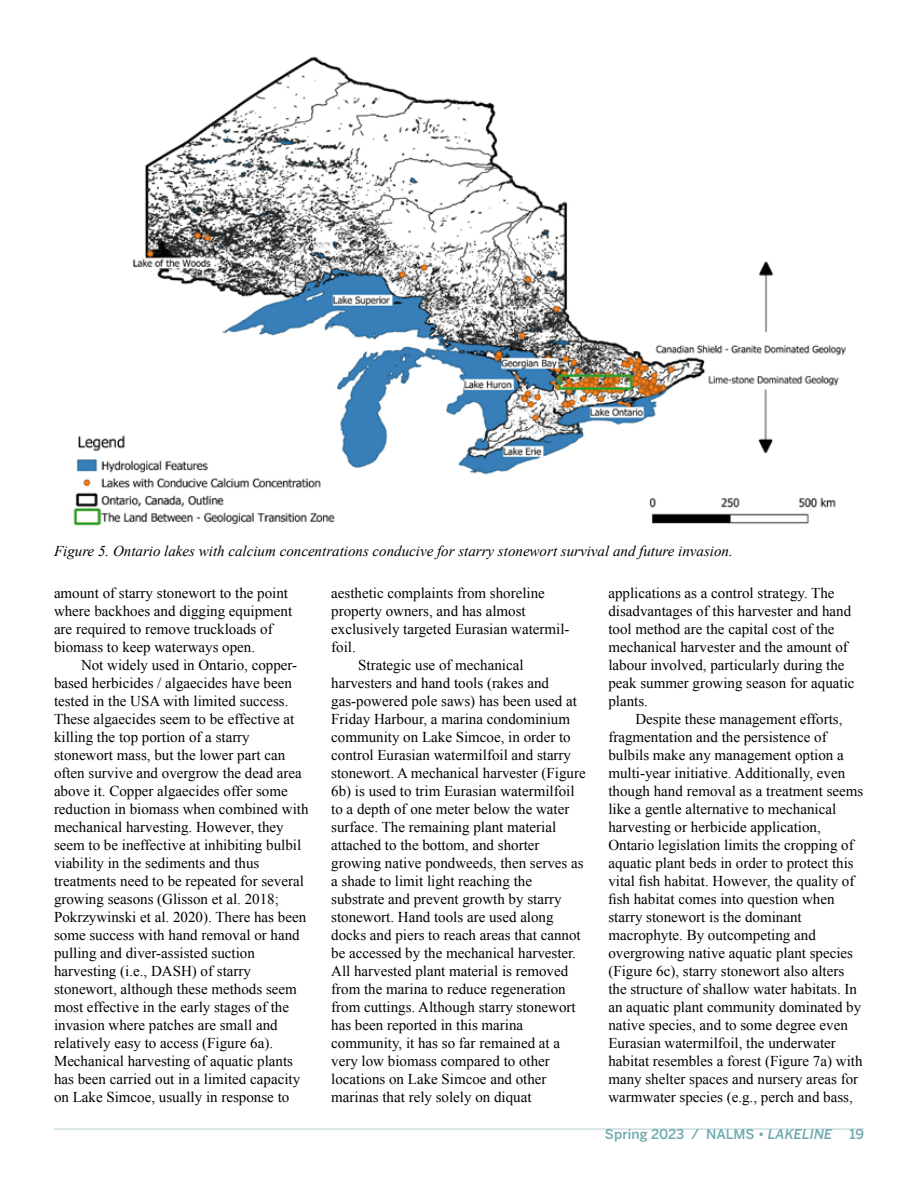
<style>
.page{position:relative;width:918px;height:1188px;background:#fff}
.page>*{position:absolute;margin:0;border:0;box-sizing:border-box;transform-origin:0 0}
.t1{font:15px/18px "Times New Roman";color:#000}
.t2{font:italic 15px "Times New Roman";color:#000}
.t3{font:500 13.5px "Benton Sans";color:#6daaaf}
.s1{font-style:italic}
</style>
<div class="page">
<hr style="left:54px;top:1128px;width:810px;height:2px;background:#ccdddf">
<img style="left:73px;top:56px;width:774px;height:470px">
<p class="t2" style="left:54px;top:541px;width:680px">Figure 5. Ontario lakes with calcium concentrations conducive for starry stonewort survival and future invasion.</p>
<p class="t1" style="left:54px;top:584px;width:240px">amount of starry stonewort to the point where backhoes and digging equipment are required to remove truckloads of biomass to keep waterways open.</p>
<p class="t1" style="left:54px;top:656px;width:256px;text-indent:27px">Not widely used in Ontario, copper&shy;based herbicides / algaecides have been tested in the USA with limited success.<br>These algaecides seem to be effective at killing the top portion of a starry stonewort mass, but the lower part can often survive and overgrow the dead area above it. Copper algaecides offer some reduction in biomass when combined with mechanical harvesting. However, they seem to be ineffective at inhibiting bulbil viability in the sediments and thus treatments need to be repeated for several growing seasons (Glisson et al. 2018; Pokrzywinski et al. 2020). There has been some success with hand removal or hand pulling and diver-assisted suction harvesting (i.e., DASH) of starry stonewort, although these methods seem most effective in the early stages of the invasion where patches are small and relatively easy to access (Figure 6a).<br>Mechanical harvesting of aquatic plants has been carried out in a limited capacity on Lake Simcoe, usually in response to</p>
<p class="t1" style="left:331px;top:584px;width:215px">aesthetic complaints from shoreline</p>
<p class="t1" style="left:331px;top:602px;width:196px">property owners, and has almost</p>
<p class="t1" style="left:331px;top:620px;width:240px">exclusively targeted Eurasian watermil-</p>
<p class="t1" style="left:331px;top:638px;width:26px">foil.</p>
<p class="t1" style="left:358px;top:656px;width:167px">Strategic use of mechanical</p>
<p class="t1" style="left:331px;top:674px;width:219px">harvesters and hand tools (rakes and</p>
<p class="t1" style="left:331px;top:692px;width:247px">gas-powered pole saws) has been used at</p>
<p class="t1" style="left:331px;top:710px;width:240px">Friday Harbour, a marina condominium</p>
<p class="t1" style="left:331px;top:728px;width:241px">community on Lake Simcoe, in order to</p>
<p class="t1" style="left:331px;top:746px;width:241px">control Eurasian watermilfoil and starry</p>
<p class="t1" style="left:331px;top:764px;width:256px">stonewort. A mechanical harvester (Figure</p>
<p class="t1" style="left:331px;top:782px;width:245px">6b) is used to trim Eurasian watermilfoil</p>
<p class="t1" style="left:331px;top:800px;width:240px">to a depth of one meter below the water</p>
<p class="t1" style="left:331px;top:818px;width:227px">surface. The remaining plant material</p>
<p class="t1" style="left:331px;top:836px;width:210px">attached to the bottom, and shorter</p>
<p class="t1" style="left:331px;top:854px;width:254px">growing native pondweeds, then serves as</p>
<p class="t1" style="left:331px;top:872px;width:202px">a shade to limit light reaching the</p>
<p class="t1" style="left:331px;top:890px;width:232px">substrate and prevent growth by starry</p>
<p class="t1" style="left:331px;top:908px;width:224px">stonewort. Hand tools are used along</p>
<p class="t1" style="left:331px;top:926px;width:251px">docks and piers to reach areas that cannot</p>
<p class="t1" style="left:331px;top:944px;width:246px">be accessed by the mechanical harvester.</p>
<p class="t1" style="left:331px;top:962px;width:239px">All harvested plant material is removed</p>
<p class="t1" style="left:331px;top:980px;width:236px">from the marina to reduce regeneration</p>
<p class="t1" style="left:331px;top:998px;width:246px">from cuttings. Although starry stonewort</p>
<p class="t1" style="left:331px;top:1016px;width:194px">has been reported in this marina</p>
<p class="t1" style="left:331px;top:1034px;width:230px">community, it has so far remained at a</p>
<p class="t1" style="left:331px;top:1052px;width:220px">very low biomass compared to other</p>
<p class="t1" style="left:331px;top:1070px;width:217px">locations on Lake Simcoe and other</p>
<p class="t1" style="left:331px;top:1088px;width:202px">marinas that rely solely on diquat</p>
<p class="t1" style="left:608px;top:584px;width:248px">applications as a control strategy. The disadvantages of this harvester and hand tool method are the capital cost of the mechanical harvester and the amount of labour involved, particularly during the peak summer growing season for aquatic plants.</p>
<p class="t1" style="left:608px;top:710px;width:256px;text-indent:27px">Despite these management efforts, fragmentation and the persistence of bulbils make any management option a multi-year initiative. Additionally, even though hand removal as a treatment seems like a gentle alternative to mechanical harvesting or herbicide application, Ontario legislation limits the cropping of aquatic plant beds in order to protect this vital fish habitat. However, the quality of fish habitat comes into question when starry stonewort is the dominant macrophyte. By outcompeting and overgrowing native aquatic plant species (Figure 6c), starry stonewort also alters the structure of shallow water habitats. In an aquatic plant community dominated by native species, and to some degree even Eurasian watermilfoil, the underwater habitat resembles a forest (Figure 7a) with many shelter spaces and nursery areas for warmwater species (e.g., perch and bass,</p>
<p class="t3" style="left:605px;top:1126px;width:229px">Spring 2023 / NALMS • <span class="s1">LAKELINE</span></p>
<p class="t3" style="left:849px;top:1126px;width:16px">19</p>
</div>
